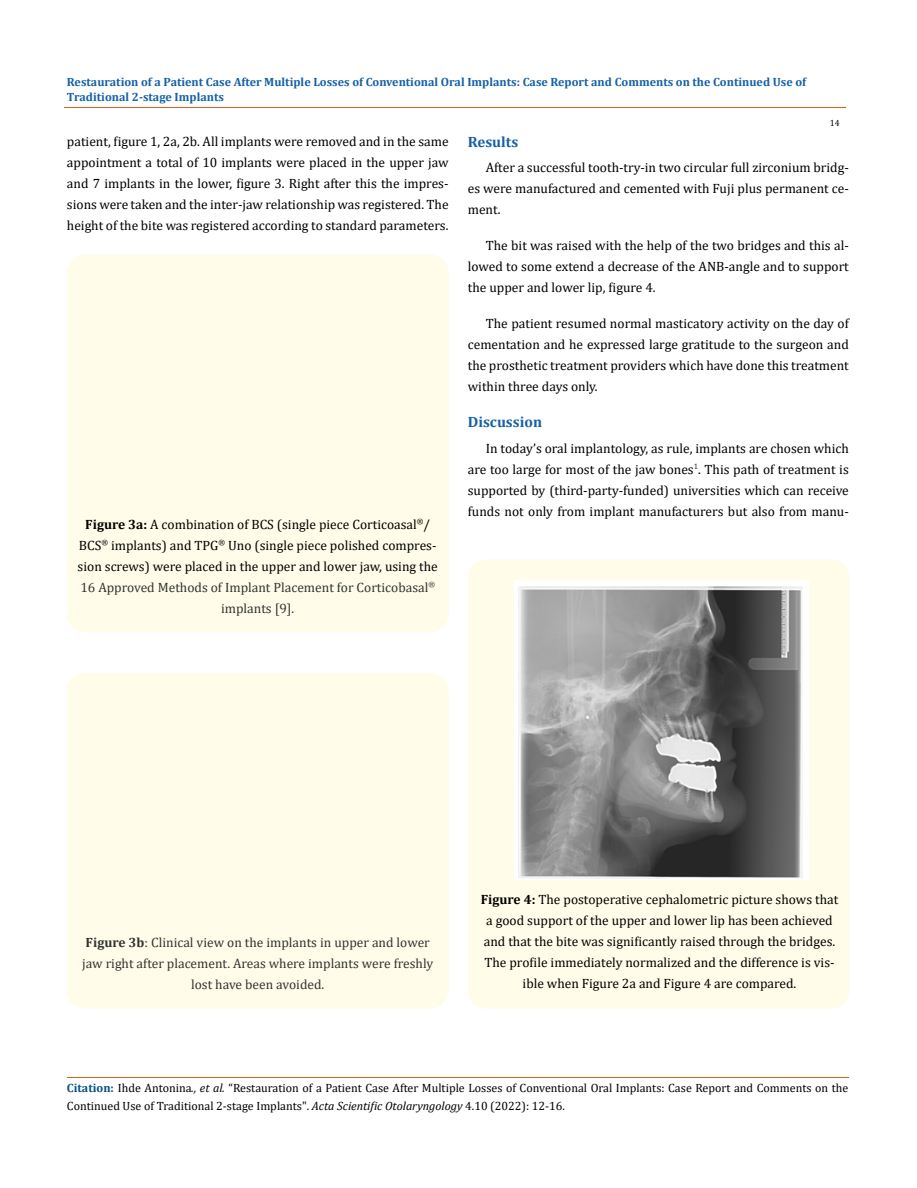
<style>
.page{position:relative;width:917px;height:1188px;background:#fff}
.page>*{position:absolute;margin:0;border:0;box-sizing:border-box;transform-origin:0 0}
.t1{font:700 15px "Cambria";color:#1560a6}
.t2{font:13.5px/21px "Cambria";color:#000;text-align:justify}
.t3{font:13.5px/21px "Cambria";color:#333;text-align:center}
.t4{font:12px/18px "Cambria";color:#000}
.t5{font:700 12px/15px "Cambria";color:#1560a6}
.t6{font:9px "Cambria";color:#000}
.s1{font-weight:700}
.s2{color:#333}
.s3{font-weight:700;color:#035089}
.s4{font-style:italic}
</style>
<div class="page">
<div style="left:67px;top:254px;width:381px;height:378px;background:#fffde9;border-radius:18px"></div>
<div style="left:67px;top:673px;width:381px;height:336px;background:#fffde9;border-radius:18px"></div>
<div style="left:468px;top:560px;width:381px;height:449px;background:#fffde9;border-radius:18px"></div>
<img style="left:514px;top:581px;width:294px;height:298px">
<hr style="left:64px;top:108px;width:781px;height:1px;background:#e05d1a">
<hr style="left:67px;top:1077px;width:781px;height:1px;background:#e05d1a">
<p class="t5" style="left:67px;top:74px;width:740px">Restauration of a Patient Case After Multiple Losses of Conventional Oral Implants: Case Report and Comments on the Continued Use of<br>Traditional 2-stage Implants</p>
<p class="t6" style="left:829px;top:118px;width:11px">14</p>
<p class="t2" style="left:67px;top:131px;width:383px">patient, figure 1, 2a, 2b. All implants were removed and in the same appointment a total of 10 implants were placed in the upper jaw and 7 implants in the lower, figure 3. Right after this the impres&shy;sions were taken and the inter-jaw relationship was registered. The height of the bite was registered according to standard parameters.</p>
<p class="t2" style="left:78px;top:513px;width:362px;text-align:center"><span class="s1">Figure 3a:</span> A combination of BCS (single piece Corticoasal<sup>®</sup>/ BCS<sup>®</sup> implants) and TPG<sup>®</sup> Uno (single piece polished compres&shy;sion screws) were placed in the upper and lower jaw, using the <span class="s2">16 Approved Methods of Implant Placement for Corticobasal</span><sup>® </sup><span class="s2">implants [9].</span></p>
<p class="t1" style="left:468px;top:131px;width:52px">Results</p>
<p class="t2" style="left:468px;top:157px;width:382px;text-indent:18px">After a successful tooth-try-in two circular full zirconium bridg&shy;es were manufactured and cemented with Fuji plus permanent ce&shy;ment.</p>
<p class="t2" style="left:468px;top:235px;width:382px;text-indent:18px">The bit was raised with the help of the two bridges and this al&shy;lowed to some extend a decrease of the ANB-angle and to support the upper and lower lip, figure 4.</p>
<p class="t2" style="left:468px;top:313px;width:382px;text-indent:18px">The patient resumed normal masticatory activity on the day of cementation and he expressed large gratitude to the surgeon and the prosthetic treatment providers which have done this treatment within three days only.</p>
<p class="t1" style="left:468px;top:411px;width:76px">Discussion</p>
<p class="t2" style="left:468px;top:437px;width:382px;text-indent:18px">In today’s oral implantology, as rule, implants are chosen which are too large for most of the jaw bones<sup>1</sup>. This path of treatment is supported by (third-party-funded) universities which can receive funds not only from implant manufacturers but also from manu-</p>
<p class="t3" style="left:82px;top:932px;width:352px"><span class="s1">Figure 3b</span>: Clinical view on the implants in upper and lower jaw right after placement. Areas where implants were freshly lost have been avoided.</p>
<p class="t2" style="left:480px;top:889px;width:359px;text-align:center"><span class="s1">Figure 4:</span> The postoperative cephalometric picture shows that a good support of the upper and lower lip has been achieved and that the bite was significantly raised through the bridges.<br>The profile immediately normalized and the difference is vis&shy;ible when Figure 2a and Figure 4 are compared.</p>
<p class="t4" style="left:67px;top:1079px;width:783px"><span class="s3">Citation:</span> Ihde Antonina<span class="s4">., et al.</span> “Restauration of a Patient Case After Multiple Losses of Conventional Oral Implants: Case Report and Comments on the<br>Continued Use of Traditional 2-stage Implants". <span class="s4">Acta Scientific Otolaryngology</span> 4.10 (2022): 12-16.</p>
</div>
